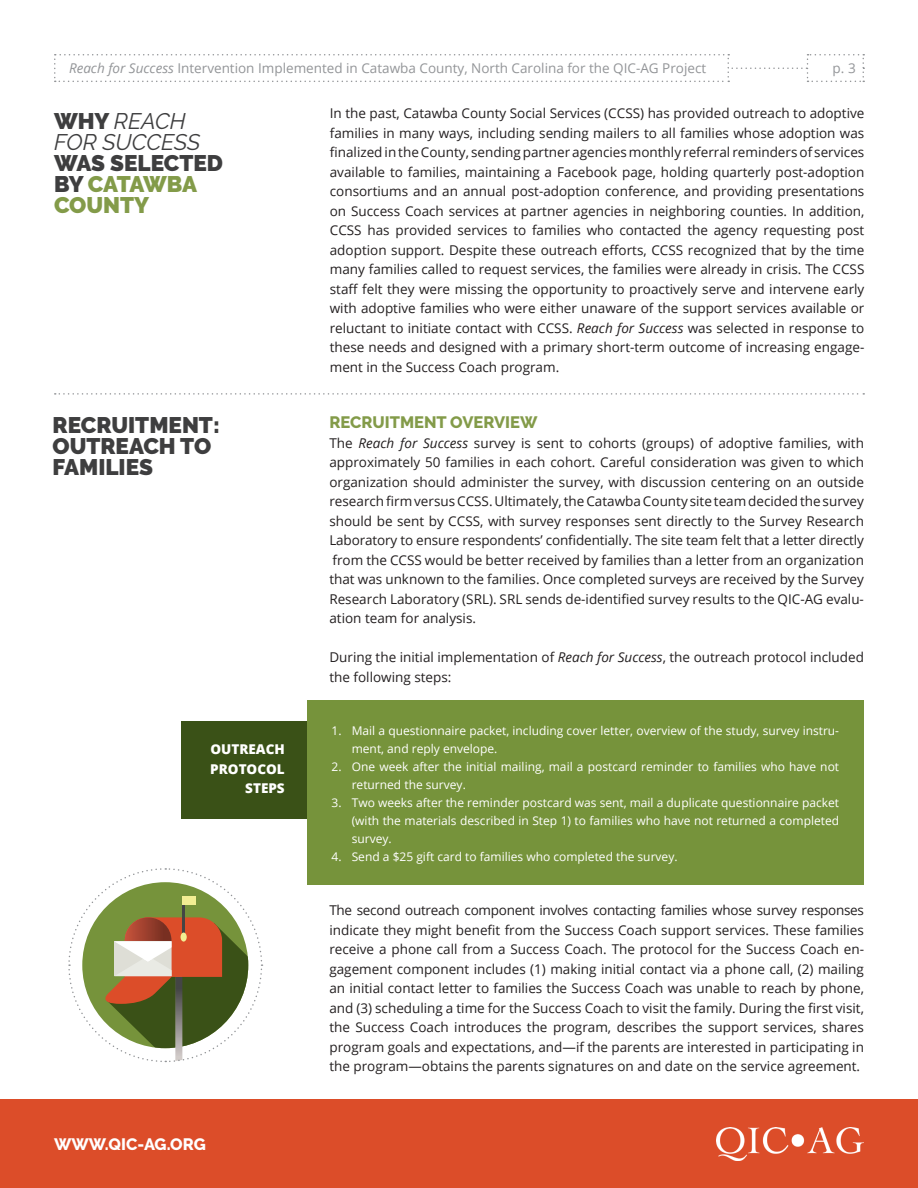
<style>
.page{position:relative;width:918px;height:1188px;background:#fff}
.page>*{position:absolute;margin:0;border:0;box-sizing:border-box;transform-origin:0 0}
.t1{font:900 22.5px/21px "Raleway";color:#3e3e3f}
.t2{font:italic 22.5px/21px "Raleway";color:#3e3e3f}
.t3{font:800 16.5px "Raleway";color:#839b49}
.t4{font:800 16.5px "Raleway";color:#fff}
.t5{font:13.5px/19.5px "Open Sans";color:#231f20;text-align:justify}
.t6{font:13.5px "Open Sans";color:#939598}
.t7{font:13.5px "Open Sans";color:#fff}
.t8{font:800 13.5px/19.5px "Open Sans";color:#fff;text-align:right}
.t9{font:12px/18px "Open Sans";color:#fff}
.s1{font-style:italic}
.s2{font-weight:900;font-style:normal}
.s3{color:#839b49}
</style>
<div class="page">
<svg style="left:54px;top:54px;width:810px;height:28px"></svg>
<div style="left:181px;top:722px;width:151px;height:97px;background:#3a5117"></div>
<div style="left:308px;top:700px;width:556px;height:185px;background:#76933b"></div>
<svg style="left:68px;top:868px;width:195px;height:195px"></svg>
<div style="left:0;top:1099px;width:918px;height:89px;background:#dc4d29"></div>
<img style="left:717px;top:1127px;width:147px;height:34px">
<svg style="left:55px;top:393px;width:809px;height:2px"></svg>
<p class="t6" style="left:69px;top:59px;width:639px"><span class="s1">Reach for Success</span> Intervention Implemented in Catawba County, North Carolina for the QIC-AG Project</p>
<p class="t6" style="left:833px;top:59px;width:25px">p. 3</p>
<h1 class="t2" style="left:54px;top:111px;width:148px"><span class="s2">WHY</span> REACH<br>FOR SUCCESS</h1>
<h1 class="t1" style="left:54px;top:153px;width:171px">WAS SELECTED<br>BY <span class="s3">CATAWBA<br>COUNTY</span></h1>
<p class="t5" style="left:330px;top:103px;width:536px">In the past, Catawba County Social Services (CCSS) has provided outreach to adoptive families in many ways, including sending mailers to all families whose adoption was finalized in the County, sending partner agencies monthly referral reminders of services available to families, maintaining a Facebook page, holding quarterly post-adoption consortiums and an annual post-adoption conference, and providing presentations on Success Coach services at partner agencies in neighboring counties. In addition, CCSS has provided services to families who contacted the agency requesting post adoption support. Despite these outreach efforts, CCSS recognized that by the time many families called to request services, the families were already in crisis. The CCSS staff felt they were missing the opportunity to proactively serve and intervene early with adoptive families who were either unaware of the support services available or reluctant to initiate contact with CCSS. <span class="s1">Reach for Success</span> was selected in response to these needs and designed with a primary short-term outcome of increasing engage&shy;ment in the Success Coach program.</p>
<h1 class="t1" style="left:52px;top:415px;width:169px">RECRUITMENT:<br>OUTREACH TO<br>FAMILIES</h1>
<p class="t3" style="left:329px;top:413px;width:210px">RECRUITMENT OVERVIEW</p>
<p class="t5" style="left:329px;top:433px;width:536px">The <span class="s1">Reach for Success</span> survey is sent to cohorts (groups) of adoptive families, with approximately 50 families in each cohort. Careful consideration was given to which organization should administer the survey, with discussion centering on an outside research firm versus CCSS. Ultimately, the Catawba County site team decided the survey should be sent by CCSS, with survey responses sent directly to the Survey Research Laboratory to ensure respondents’ confidentially. The site team felt that a letter directly from the CCSS would be better received by families than a letter from an organization that was unknown to the families. Once completed surveys are received by the Survey Research Laboratory (SRL). SRL sends de-identified survey results to the QIC-AG evalu&shy;ation team for analysis.</p>
<p class="t5" style="left:329px;top:647px;width:536px">During the initial implementation of <span class="s1">Reach for Success</span>, the outreach protocol included the following steps:</p>
<p class="t8" style="left:210px;top:739px;width:76px">OUTREACH<br>PROTOCOL<br>STEPS</p>
<p class="t4" style="left:54px;top:1134px;width:153px">WWW.QIC-AG.ORG</p>
<p class="t9" style="left:352px;top:722px;width:489px;text-indent:-20px">1. Mail a questionnaire packet, including cover letter, overview of the study, survey instru&shy;ment, and reply envelope.</p>
<p class="t9" style="left:352px;top:758px;width:489px;text-indent:-20px">2. One week after the initial mailing, mail a postcard reminder to families who have not returned the survey.</p>
<p class="t9" style="left:352px;top:794px;width:489px;text-align:justify;text-indent:-20px">3. Two weeks after the reminder postcard was sent, mail a duplicate questionnaire packet (with the materials described in Step 1) to families who have not returned a completed survey.</p>
<p class="t9" style="left:332px;top:848px;width:348px">4. Send a $25 gift card to families who completed the survey.</p>
<p class="t7" style="left:350px;top:804px;width:155px">not returned the survey.</p>
<p class="t7" style="left:350px;top:843px;width:516px">packet (with the materials described in Step 1) to families who have not returned</p>
<p class="t5" style="left:329px;top:900px;width:536px">The second outreach component involves contacting families whose survey responses indicate they might benefit from the Success Coach support services. These families receive a phone call from a Success Coach. The protocol for the Success Coach en&shy;gagement component includes (1) making initial contact via a phone call, (2) mailing an initial contact letter to families the Success Coach was unable to reach by phone, and (3) scheduling a time for the Success Coach to visit the family. During the first visit, the Success Coach introduces the program, describes the support services, shares program goals and expectations, and—if the parents are interested in participating in the program—obtains the parents signatures on and date on the service agreement.</p>
</div>
